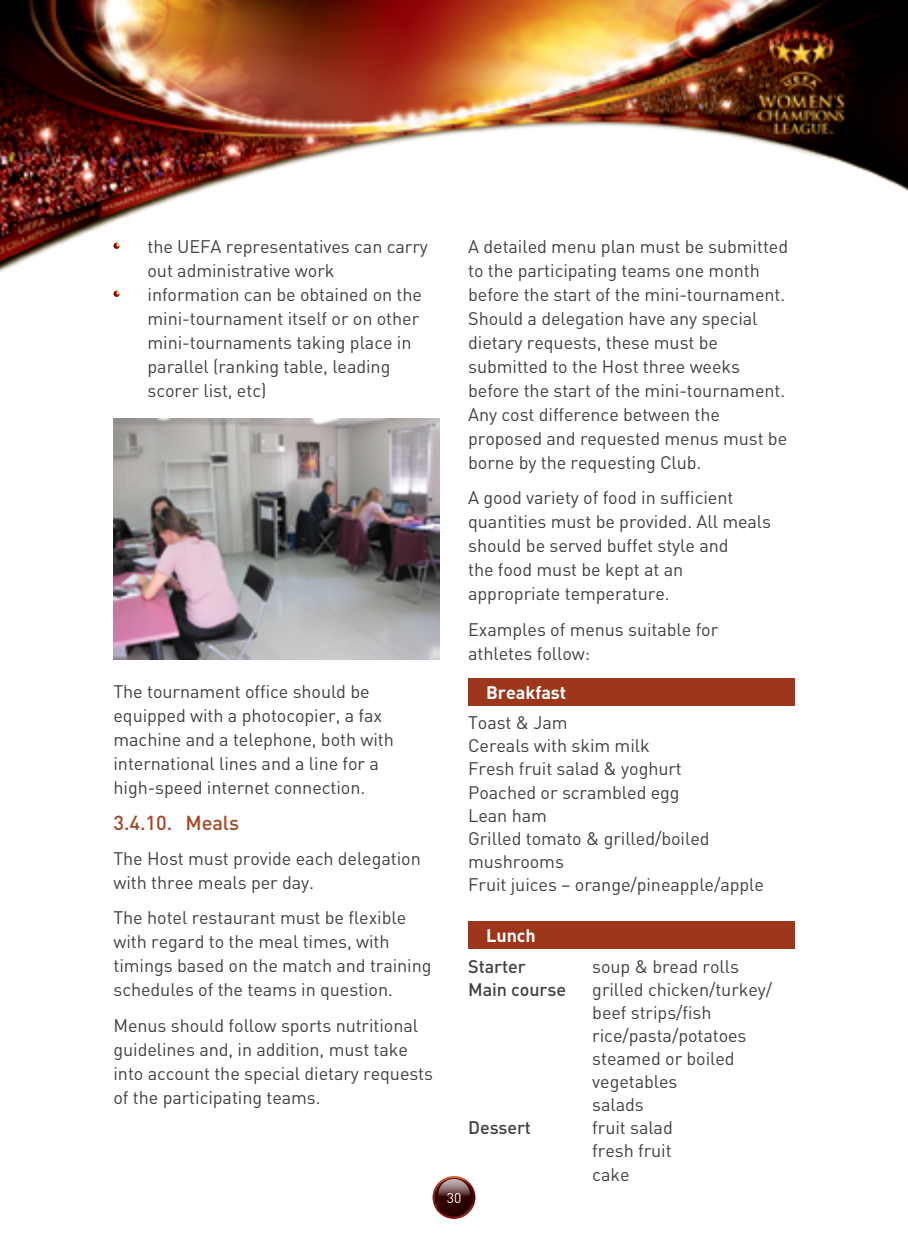
<style>
.page{position:relative;width:908px;height:1248px;background:#fff}
.page>*{position:absolute;margin:0;border:0;box-sizing:border-box;transform-origin:0 0}
.t1{font:500 20px "DIN";letter-spacing:-.005em;color:#a54728}
.t2{font:18px/24px "DIN";letter-spacing:-.005em;color:#414042}
.t3{font:500 18px "DIN";letter-spacing:-.005em;color:#414042}
.t4{font:700 18px "DIN";letter-spacing:-.005em;color:#fff}
.t5{font:14px "DIN";color:#fff}
</style>
<div class="page">
<img style="left:0;top:0;width:907px;height:949px">
<img style="left:432px;top:1176px;width:44px;height:43px">
<svg style="left:113px;top:243px;width:7px;height:6px"></svg>
<svg style="left:113px;top:290px;width:7px;height:7px"></svg>
<img style="left:113px;top:419px;width:326px;height:240px">
<div style="left:468px;top:678px;width:326px;height:27px;background:#9d361a"></div>
<div style="left:468px;top:921px;width:326px;height:27px;background:#9d361a"></div>
<p class="t2" style="left:147px;top:234px;width:282px">the UEFA representatives can carry out administrative work information can be obtained on the mini-tournament itself or on other mini-tournaments taking place in parallel (ranking table, leading scorer list, etc)</p>
<p class="t2" style="left:113px;top:679px;width:282px">The tournament office should be equipped with a photocopier, a fax machine and a telephone, both with international lines and a line for a high-speed internet connection.</p>
<p class="t1" style="left:113px;top:809px;width:127px">3.4.10. Meals</p>
<p class="t2" style="left:113px;top:846px;width:308px">The Host must provide each delegation with three meals per day.</p>
<p class="t2" style="left:113px;top:905px;width:319px">The hotel restaurant must be flexible with regard to the meal times, with timings based on the match and training schedules of the teams in question.</p>
<p class="t2" style="left:113px;top:1012px;width:321px">Menus should follow sports nutritional guidelines and, in addition, must take into account the special dietary requests of the participating teams.</p>
<p class="t2" style="left:468px;top:234px;width:321px">A detailed menu plan must be submitted to the participating teams one month before the start of the mini-tournament.<br>Should a delegation have any special dietary requests, these must be submitted to the Host three weeks before the start of the mini-tournament.<br>Any cost difference between the proposed and requested menus must be borne by the requesting Club.</p>
<p class="t2" style="left:468px;top:485px;width:304px">A good variety of food in sufficient quantities must be provided. All meals should be served buffet style and<br>the food must be kept at an appropriate temperature.</p>
<p class="t2" style="left:468px;top:617px;width:251px">Examples of menus suitable for athletes follow:</p>
<p class="t4" style="left:486px;top:680px;width:81px">Breakfast</p>
<p class="t2" style="left:468px;top:711px;width:297px;line-height:23px">Toast &amp; Jam<br>Cereals with skim milk<br>Fresh fruit salad &amp; yoghurt<br>Poached or scrambled egg<br>Lean ham<br>Grilled tomato &amp; grilled/boiled mushrooms<br>Fruit juices – orange/pineapple/apple</p>
<p class="t4" style="left:486px;top:923px;width:51px">Lunch</p>
<p class="t5" style="left:446px;top:1188px;width:16px">30</p>
<p class="t3" style="left:468px;top:954px;width:59px">Starter</p>
<p class="t2" style="left:592px;top:954px;width:148px">soup &amp; bread rolls</p>
<p class="t3" style="left:468px;top:977px;width:99px">Main course</p>
<p class="t2" style="left:592px;top:977px;width:181px;line-height:23px">grilled chicken/turkey/ beef strips/fish rice/pasta/potatoes steamed or boiled vegetables<br>salads</p>
<p class="t3" style="left:468px;top:1115px;width:64px">Dessert</p>
<p class="t2" style="left:592px;top:1115px;width:82px;line-height:23.4px;text-align:justify">fruit salad fresh fruit cake</p>
</div>
